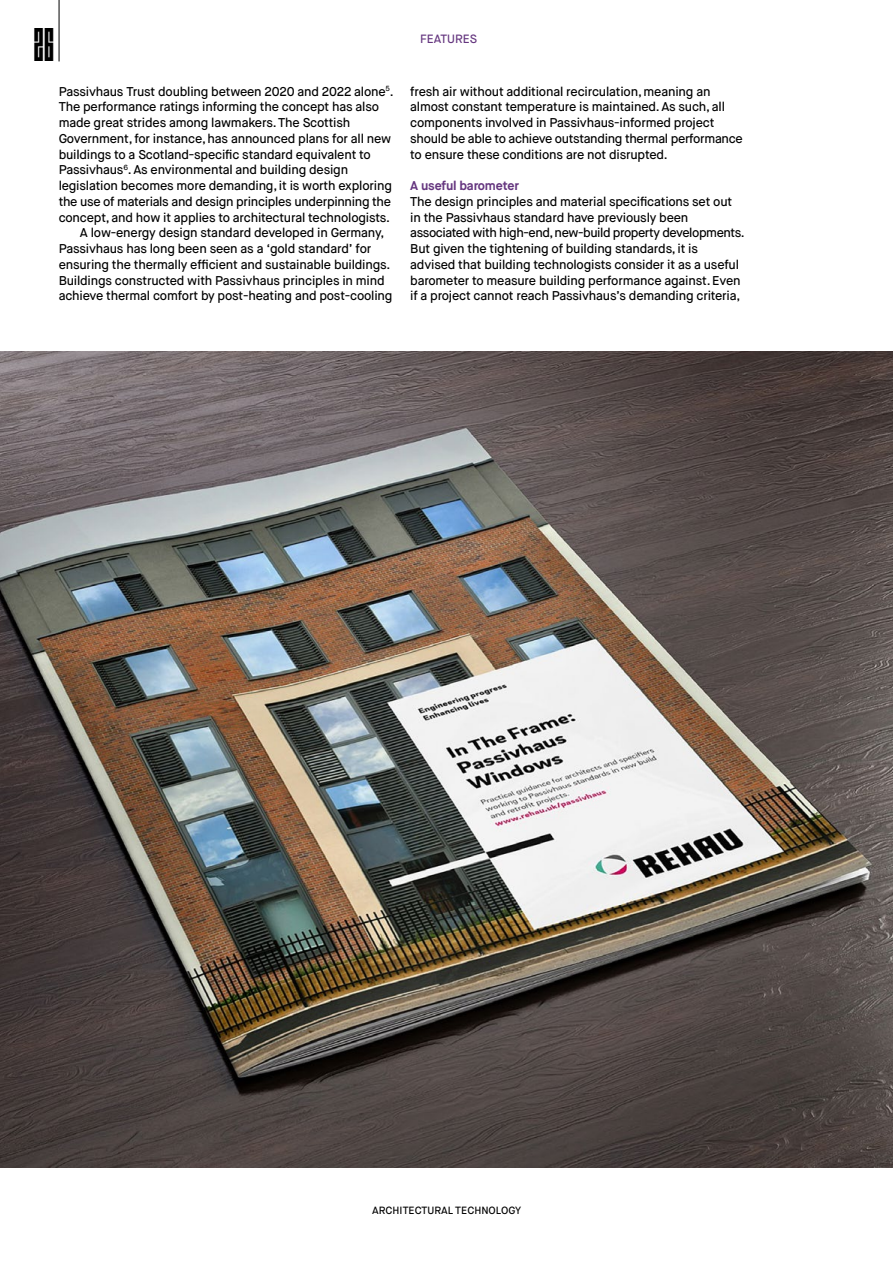
<style>
.page{position:relative;width:893px;height:1263px;background:#fff}
.page>*{position:absolute;margin:0;border:0;box-sizing:border-box;transform-origin:0 0}
.t1{font:33px "AT Numeric";color:#000}
.Body_text_-_no_para{font:500 12.75px/15.8px "Maison Neue";letter-spacing:-.015em;color:#000}
.Body_text_-_no_para-2{font:700 12.75px "Maison Neue";letter-spacing:-.015em;color:#65367f}
.t2{font:500 12px "Maison Neue";color:#65367f}
.t3{font:500 10.5px "Maison Neue";color:#000}
</style>
<div class="page">
<img style="left:0;top:351px;width:893px;height:817px">
<hr style="left:59px;top:0;width:1px;height:61px;background:#000">
<p class="t1" style="left:34px;top:31px;width:22px">26</p>
<p class="Body_text_-_no_para" style="left:59px;top:83px;width:337px">Passivhaus Trust doubling between 2020 and 2022 alone<sup>5</sup>.</p>
<p class="Body_text_-_no_para" style="left:59px;top:99px;width:335px">The performance ratings informing the concept has also made great strides among lawmakers. The Scottish Government, for instance, has announced plans for all new buildings to a Scotland-specific standard equivalent to Passivhaus<sup>6</sup>. As environmental and building design legislation becomes more demanding, it is worth exploring the use of materials and design principles underpinning the concept, and how it applies to architectural technologists.</p>
<p class="Body_text_-_no_para" style="left:59px;top:225px;width:335px;text-indent:21px">A low-energy design standard developed in Germany, Passivhaus has long been seen as a ‘gold standard’ for ensuring the thermally efficient and sustainable buildings.<br>Buildings constructed with Passivhaus principles in mind achieve thermal comfort by post-heating and post-cooling</p>
<p class="t2" style="left:420px;top:32px;width:59px">FEATURES</p>
<p class="Body_text_-_no_para" style="left:410px;top:83px;width:334px">fresh air without additional recirculation, meaning an almost constant temperature is maintained. As such, all components involved in Passivhaus-informed project should be able to achieve outstanding thermal performance to ensure these conditions are not disrupted.</p>
<p class="Body_text_-_no_para-2" style="left:410px;top:178px;width:110px">A useful barometer</p>
<p class="Body_text_-_no_para" style="left:410px;top:194px;width:336px">The design principles and material specifications set out in the Passivhaus standard have previously been associated with high-end, new-build property developments.<br>But given the tightening of building standards, it is advised that building technologists consider it as a useful barometer to measure building performance against. Even if a project cannot reach Passivhaus’s demanding criteria,</p>
<p class="t3" style="left:372px;top:1204px;width:150px">ARCHITECTURAL TECHNOLOGY</p>
</div>
